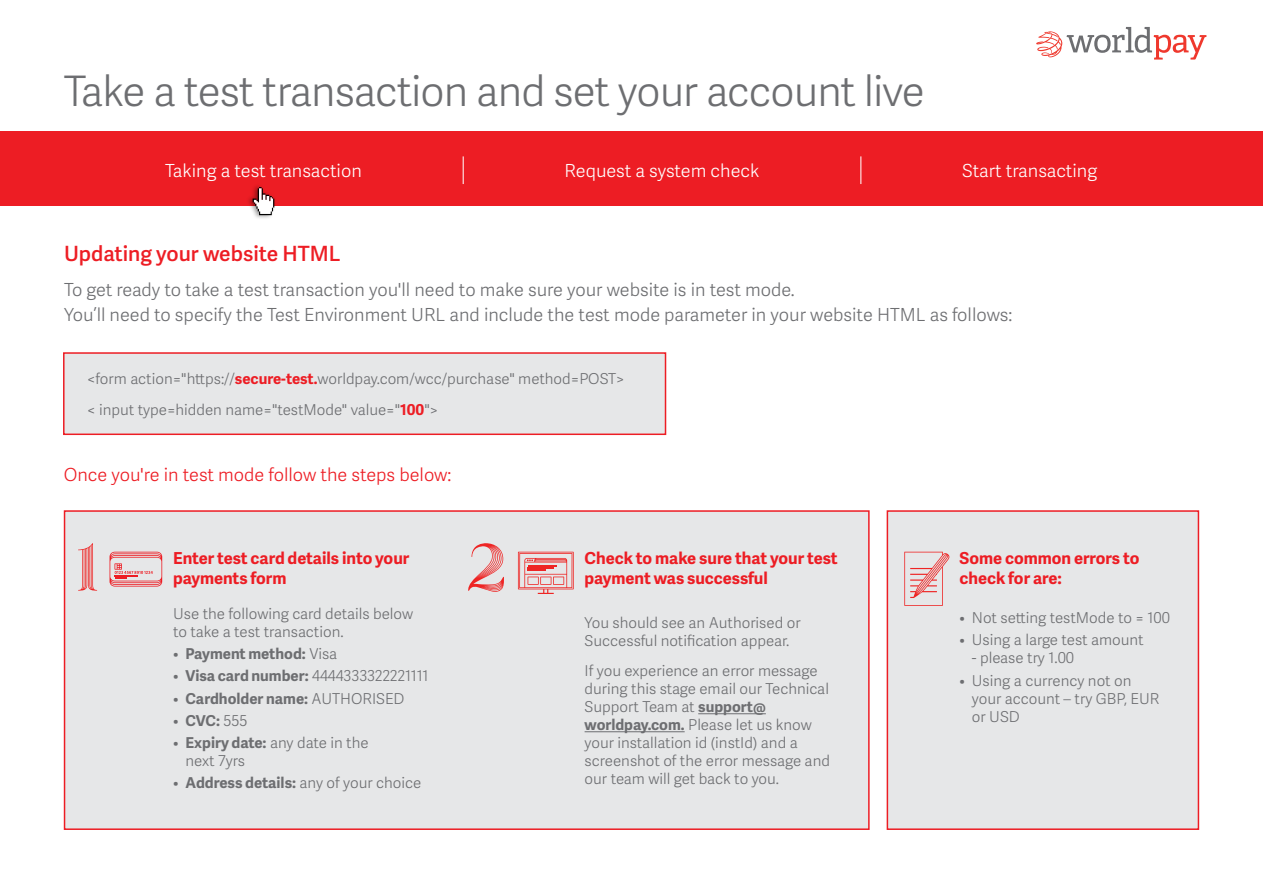
<style>
.page{position:relative;width:1263px;height:893px;background:#fff}
.page>*{position:absolute;margin:0;border:0;box-sizing:border-box;transform-origin:0 0}
.t1{font:300 42px "Adelle Sans";letter-spacing:-.02em;color:#6d6e71}
.t2{font:600 21px "Adelle Sans";color:#ed1d24}
.t3{font:300 18px/25.2px "Adelle Sans";color:#6d6e71}
.t4{font:300 18px "Adelle Sans";color:#fff}
.t5{font:300 18px "Adelle Sans";color:#ed1d24}
.t6{font:700 16.5px/19.8px "Adelle Sans";color:#ed1d24}
.t7{font:300 15px/18px "Adelle Sans";color:#6d6e71}
.t8{font:700 15px "Adelle Sans";color:#6d6e71}
.s1{font-weight:700;color:#ed1d24}
.s2{font-weight:300}
.s3{font-weight:700}
</style>
<div class="page">
<div style="left:0;top:132px;width:1263px;height:74px;background:#ed1d24"></div>
<svg style="left:463px;top:156px;width:1px;height:28px"></svg>
<svg style="left:860px;top:156px;width:1px;height:28px"></svg>
<div style="left:63px;top:352px;width:603px;height:83px;background:#e6e7e8;border:2px solid #ed1d24"></div>
<svg style="left:1036px;top:27px;width:170px;height:33px"></svg>
<div style="left:246px;top:183px;width:30px;height:37px;background:#000;opacity:.4"></div>
<svg style="left:253px;top:187px;width:21px;height:28px"></svg>
<div style="left:64px;top:510px;width:806px;height:320px;background:#e6e7e8;border:2px solid #ed1d24"></div>
<div style="left:887px;top:510px;width:312px;height:320px;background:#e6e7e8;border:2px solid #ed1d24"></div>
<hr style="left:698px;top:713px;width:68px;height:1px;background:#6d6e71">
<hr style="left:585px;top:731px;width:100px;height:1px;background:#6d6e71">
<svg style="left:110px;top:552px;width:52px;height:35px"></svg>
<svg style="left:518px;top:552px;width:56px;height:42px"></svg>
<svg style="left:904px;top:552px;width:46px;height:54px"></svg>
<svg style="left:78px;top:543px;width:19px;height:48px"></svg>
<svg style="left:468px;top:543px;width:36px;height:49px"></svg>
<h1 class="t1" style="left:64px;top:61px;width:862px">Take a test transaction and set your account live</h1>
<p class="t4" style="left:165px;top:158px;width:198px">Taking a test transaction</p>
<p class="t4" style="left:564px;top:158px;width:196px">Request a system check</p>
<p class="t4" style="left:962px;top:158px;width:137px">Start transacting</p>
<h2 class="t2" style="left:64px;top:238px;width:278px">Updating your website HTML</h2>
<p class="t3" style="left:64px;top:276px;width:950px">To get ready to take a test transaction you'll need to make sure your website is in test mode.<br>You’ll need to specify the Test Environment URL and include the test mode parameter in your website HTML as follows:</p>
<p class="t7" style="left:87px;top:363px;width:539px;line-height:30.8px">&lt;form action="https://<span class="s1">secure-test.</span>worldpay.com/wcc/purchase" method=POST&gt; &lt; input type=hidden name="testMode" value="<span class="s1">100</span>"&gt;</p>
<p class="t5" style="left:64px;top:461px;width:389px">Once you're in test mode follow the steps below:</p>
<p class="t6" style="left:173px;top:548px;width:238px">Enter test card details into your payments form</p>
<p class="t7" style="left:173px;top:604px;width:242px">Use the following card details below to take a test transaction.</p>
<p class="t8" style="left:173px;top:643px;width:165px"><span class="s2">•</span> Payment method: <span class="s2">Visa</span></p>
<p class="t7" style="left:173px;top:667px;width:257px">• <span class="s3">Visa card number:</span> 4444333322221111</p>
<p class="t8" style="left:173px;top:687px;width:233px"><span class="s2">•</span> Cardholder name: <span class="s2">AUTHORISED</span></p>
<p class="t7" style="left:173px;top:711px;width:76px">• <span class="s3">CVC:</span> 555</p>
<p class="t7" style="left:186px;top:733px;width:185px;text-indent:-12px">• <span class="s3">Expiry date:</span> any date in the next 7yrs</p>
<p class="t7" style="left:173px;top:774px;width:250px">• <span class="s3">Address details:</span> any of your choice</p>
<p class="t6" style="left:585px;top:548px;width:254px">Check to make sure that your test payment was successful</p>
<p class="t7" style="left:585px;top:613px;width:217px">You should see an Authorised or<br>Successful notification appear.</p>
<p class="t7" style="left:585px;top:661px;width:247px">If you experience an error message during this stage email our Technical<br>Support Team at <span class="s3">support@ worldpay.com.</span> Please let us know your installation id (instId) and a screenshot of the error message and our team will get back to you.</p>
<p class="t6" style="left:959px;top:548px;width:181px">Some common errors to check for are:</p>
<p class="t7" style="left:959px;top:608px;width:212px">• Not setting testMode to = 100</p>
<p class="t7" style="left:959px;top:631px;width:185px">• Using a large test amount</p>
<p class="t7" style="left:972px;top:649px;width:104px">- please try 1.00</p>
<p class="t7" style="left:972px;top:671px;width:189px;text-indent:-12px">• Using a currency not on your account – try GBP, EUR or USD</p>
</div>
